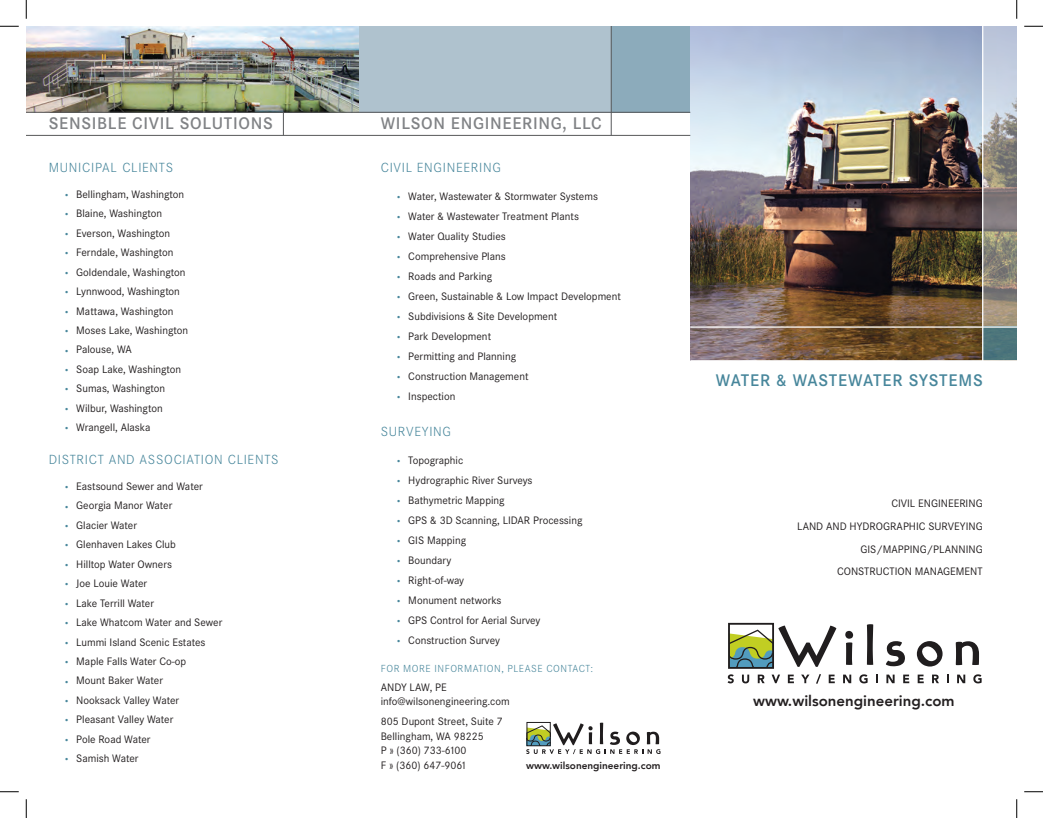
<style>
.page{position:relative;width:1043px;height:818px;background:#fff}
.page>*{position:absolute;margin:0;border:0;box-sizing:border-box;transform-origin:0 0}
.t1{font:600 17.5px "Corporate S";letter-spacing:.04em;color:#808285}
.t2{font:600 17.5px "Corporate S";letter-spacing:.05em;color:#47869b}
.t3{font:800 15px "Avenir LT";color:#231f20}
.t4{font:300 13.75px "Corporate S";letter-spacing:.05em;color:#47869b}
.bullets01{font:11.25px "Corporate S";color:#231f20}
.t5{font:11.25px/19.4px "Myriad Pro";color:#47869b;text-align:justify}
.t6{font:300 10.62px "Corporate S";letter-spacing:.05em;color:#47869b}
.t7{font:800 10px "Avenir LT";color:#231f20}
</style>
<div class="page">
<div style="left:611px;top:26px;width:79px;height:86px;background:#8cabbb"></div>
<div style="left:358px;top:26px;width:253px;height:86px;background:#afc2ce"></div>
<img style="left:26px;top:26px;width:332px;height:86px">
<img style="left:690px;top:26px;width:292px;height:334px">
<hr style="left:26px;top:135px;width:664px;height:1px;background:#57585a">
<hr style="left:611px;top:26px;width:1px;height:109px;background:#57585a">
<hr style="left:26px;top:112px;width:664px;height:1px;background:#57585a">
<svg style="left:526px;top:722px;width:134px;height:32px"></svg>
<div style="left:728px;top:622px;width:46px;height:46px;border:2px solid #201d1e"></div>
<svg style="left:728px;top:623px;width:108px;height:44px"></svg>
<svg style="left:845px;top:631px;width:8px;height:34px"></svg>
<svg style="left:866px;top:624px;width:7px;height:40px"></svg>
<svg style="left:886px;top:641px;width:19px;height:25px"></svg>
<svg style="left:916px;top:641px;width:26px;height:25px"></svg>
<svg style="left:955px;top:641px;width:24px;height:24px"></svg>
<svg style="left:727px;top:674px;width:6px;height:9px"></svg>
<svg style="left:742px;top:674px;width:7px;height:9px"></svg>
<svg style="left:757px;top:674px;width:7px;height:9px"></svg>
<svg style="left:771px;top:674px;width:9px;height:9px"></svg>
<svg style="left:787px;top:674px;width:7px;height:9px"></svg>
<svg style="left:801px;top:674px;width:8px;height:9px"></svg>
<svg style="left:816px;top:674px;width:5px;height:9px"></svg>
<svg style="left:828px;top:674px;width:6px;height:9px"></svg>
<svg style="left:843px;top:674px;width:8px;height:9px"></svg>
<svg style="left:859px;top:674px;width:8px;height:9px"></svg>
<svg style="left:876px;top:674px;width:2px;height:9px"></svg>
<svg style="left:886px;top:674px;width:8px;height:9px"></svg>
<svg style="left:903px;top:674px;width:6px;height:9px"></svg>
<svg style="left:917px;top:674px;width:6px;height:9px"></svg>
<svg style="left:932px;top:674px;width:7px;height:9px"></svg>
<svg style="left:957px;top:674px;width:8px;height:9px"></svg>
<svg style="left:973px;top:674px;width:8px;height:9px"></svg>
<svg style="left:983px;top:26px;width:33px;height:300px;background:#a19f9e"></svg>
<div style="left:982px;top:327px;width:34px;height:33px;background:#4d757b"></div>
<hr style="left:982px;top:26px;width:1px;height:342px;background:#fff">
<hr style="left:690px;top:326px;width:326px;height:2px;background:#fff">
<svg style="left:283px;top:113px;width:1px;height:22px"></svg>
<svg style="left:0;top:25px;width:19px;height:2px"></svg>
<svg style="left:1024px;top:25px;width:18px;height:2px"></svg>
<svg style="left:0;top:791px;width:19px;height:1px"></svg>
<svg style="left:1024px;top:791px;width:18px;height:1px"></svg>
<svg style="left:25px;top:0;width:2px;height:19px"></svg>
<svg style="left:25px;top:799px;width:2px;height:19px"></svg>
<svg style="left:1016px;top:0;width:1px;height:19px"></svg>
<svg style="left:1016px;top:799px;width:1px;height:19px"></svg>
<p class="t1" style="left:49px;top:114px;width:225px">SENSIBLE CIVIL SOLUTIONS</p>
<p class="t1" style="left:381px;top:114px;width:222px">WILSON ENGINEERING, LLC</p>
<p class="t4" style="left:49px;top:160px;width:126px">MUNICI PAL CLI ENTS</p>
<p class="bullets01" style="left:76px;top:188px;width:109px">Bellingham, Washington</p>
<p class="bullets01" style="left:76px;top:207px;width:87px">Blaine, Washington</p>
<p class="bullets01" style="left:76px;top:227px;width:95px">Everson, Washington</p>
<p class="bullets01" style="left:76px;top:246px;width:99px">Ferndale, Washington</p>
<p class="bullets01" style="left:76px;top:266px;width:111px">Goldendale, Washington</p>
<p class="bullets01" style="left:76px;top:285px;width:105px">Lynnwood, Washington</p>
<p class="bullets01" style="left:76px;top:304px;width:99px">Mattawa, Washington</p>
<p class="bullets01" style="left:76px;top:324px;width:113px">Moses Lake, Washington</p>
<p class="bullets01" style="left:76px;top:343px;width:57px">Palouse, WA</p>
<p class="bullets01" style="left:76px;top:363px;width:106px">Soap Lake, Washington</p>
<p class="bullets01" style="left:76px;top:382px;width:90px">Sumas, Washington</p>
<p class="bullets01" style="left:76px;top:402px;width:88px">Wilbur, Washington</p>
<p class="bullets01" style="left:76px;top:421px;width:76px">Wrangell, Alaska</p>
<p class="t4" style="left:49px;top:451px;width:231px">DISTRICT AND ASSOCIATION CLI ENTS</p>
<p class="bullets01" style="left:76px;top:480px;width:128px">Eastsound Sewer and Water</p>
<p class="bullets01" style="left:76px;top:499px;width:98px">Georgia Manor Water</p>
<p class="bullets01" style="left:76px;top:519px;width:62px">Glacier Water</p>
<p class="bullets01" style="left:76px;top:538px;width:101px">Glenhaven Lakes Club</p>
<p class="bullets01" style="left:76px;top:557px;width:97px">Hilltop Water Owners</p>
<p class="bullets01" style="left:76px;top:577px;width:72px">Joe Louie Water</p>
<p class="bullets01" style="left:76px;top:596px;width:79px">Lake Terrill Water</p>
<p class="bullets01" style="left:76px;top:616px;width:148px">Lake Whatcom Water and Sewer</p>
<p class="bullets01" style="left:76px;top:635px;width:131px">Lummi Island Scenic Estates</p>
<p class="bullets01" style="left:76px;top:655px;width:111px">Maple Falls Water Co-op</p>
<p class="bullets01" style="left:76px;top:674px;width:88px">Mount Baker Water</p>
<p class="bullets01" style="left:76px;top:693px;width:104px">Nooksack Valley Water</p>
<p class="bullets01" style="left:76px;top:713px;width:99px">Pleasant Valley Water</p>
<p class="bullets01" style="left:76px;top:732px;width:76px">Pole Road Water</p>
<p class="bullets01" style="left:76px;top:752px;width:64px">Samish Water</p>
<p class="t5" style="left:65px;top:184px;width:5px">• • • • • • • • • • • • •</p>
<p class="t5" style="left:65px;top:476px;width:5px">• • • • • • • • • • • • • • •</p>
<p class="t4" style="left:381px;top:160px;width:120px">CIVI L ENGI NEERI NG</p>
<p class="bullets01" style="left:408px;top:190px;width:191px">Water, Wastewater &amp; Stormwater Systems</p>
<p class="bullets01" style="left:408px;top:210px;width:172px">Water &amp; Wastewater Treatment Plants</p>
<p class="bullets01" style="left:408px;top:230px;width:99px">Water Quality Studies</p>
<p class="bullets01" style="left:408px;top:250px;width:99px">Comprehensive Plans</p>
<p class="bullets01" style="left:408px;top:270px;width:86px">Roads and Parking</p>
<p class="bullets01" style="left:408px;top:290px;width:214px">Green, Sustainable &amp; Low Impact Development</p>
<p class="bullets01" style="left:408px;top:310px;width:150px">Subdivisions &amp; Site Development</p>
<p class="bullets01" style="left:408px;top:330px;width:84px">Park Development</p>
<p class="bullets01" style="left:408px;top:350px;width:109px">Permitting and Planning</p>
<p class="bullets01" style="left:408px;top:370px;width:122px">Construction Management</p>
<p class="bullets01" style="left:408px;top:390px;width:49px">Inspection</p>
<p class="t4" style="left:381px;top:423px;width:70px">SURVEYI NG</p>
<p class="bullets01" style="left:408px;top:453px;width:56px">Topographic</p>
<p class="bullets01" style="left:408px;top:473px;width:126px">Hydrographic River Surveys</p>
<p class="bullets01" style="left:408px;top:494px;width:98px">Bathymetric Mapping</p>
<p class="bullets01" style="left:408px;top:514px;width:176px">GPS &amp; 3D Scanning, LIDAR Processing</p>
<p class="bullets01" style="left:408px;top:534px;width:59px">GIS Mapping</p>
<p class="bullets01" style="left:408px;top:554px;width:45px">Boundary</p>
<p class="bullets01" style="left:408px;top:574px;width:57px">Right-of-way</p>
<p class="bullets01" style="left:408px;top:594px;width:95px">Monument networks</p>
<p class="bullets01" style="left:408px;top:614px;width:134px">GPS Control for Aerial Survey</p>
<p class="bullets01" style="left:408px;top:634px;width:93px">Construction Survey</p>
<p class="t5" style="left:397px;top:186px;width:5px;line-height:20px">• • • • • • • • • • •</p>
<p class="t5" style="left:397px;top:449px;width:5px;line-height:20px">• • • • • • • • • •</p>
<p class="t6" style="left:381px;top:662px;width:214px">FOR MORE I NFORMATION, PLEASE CONTACT:</p>
<p class="bullets01" style="left:381px;top:680px;width:68px">Andy Law, PE</p>
<p class="bullets01" style="left:381px;top:695px;width:130px">info@wilsonengineering.com</p>
<p class="bullets01" style="left:381px;top:715px;width:123px">805 Dupont Street, Suite 7</p>
<p class="bullets01" style="left:381px;top:729px;width:104px">Bellingham, WA 98225</p>
<p class="bullets01" style="left:381px;top:744px;width:87px">P » (360) 733-6100</p>
<p class="bullets01" style="left:381px;top:758px;width:87px">F » (360) 647-9061</p>
<p class="t7" style="left:526px;top:759px;width:136px">www.wilsonengineering.com</p>
<p class="t2" style="left:716px;top:370px;width:268px">WATER &amp; WASTEWATER SYSTEMS</p>
<p class="bullets01" style="left:891px;top:497px;width:12px">Civil</p>
<p class="bullets01" style="left:918px;top:497px;width:13px">Engineering</p>
<p class="bullets01" style="left:797px;top:520px;width:14px">Land</p>
<p class="bullets01" style="left:826px;top:520px;width:8px">and</p>
<p class="bullets01" style="left:849px;top:520px;width:21px">Hydrographic</p>
<p class="bullets01" style="left:928px;top:520px;width:14px">Surve</p>
<p class="bullets01" style="left:959px;top:520px;width:12px">ying</p>
<p class="bullets01" style="left:860px;top:542px;width:38px">GIS/Mapping</p>
<p class="bullets01" style="left:926px;top:542px;width:20px">/Planning</p>
<p class="bullets01" style="left:837px;top:565px;width:14px">Construction</p>
<p class="bullets01" style="left:914px;top:565px;width:17px">Management</p>
<p class="t3" style="left:753px;top:691px;width:203px">www.wilsonengineering.com</p>
</div>
